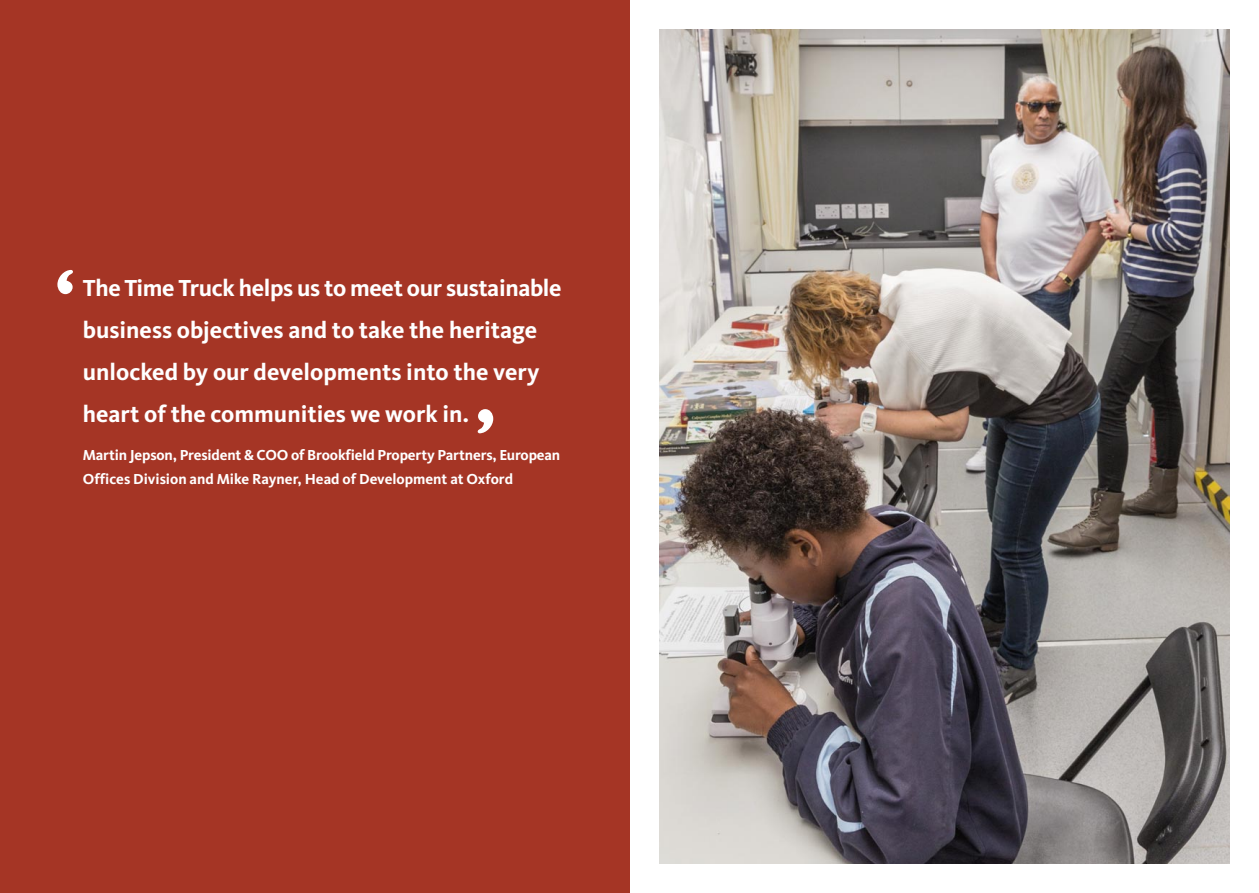
<style>
.page{position:relative;width:1259px;height:893px;background:#fff}
.page>*{position:absolute;margin:0;border:0;box-sizing:border-box;transform-origin:0 0}
.t1{font:700 90px "Joanna MT Std";color:#fff}
.t2{font:700 24px/42px "Kievit";color:#fff}
.t3{font:700 15px/24px "Kievit";letter-spacing:-.01em;color:#fff}
</style>
<div class="page">
<img style="left:659px;top:30px;width:570px;height:833px">
<div style="left:0;top:0;width:629px;height:893px;background:#a53525"></div>
<h1 class="t1" style="left:54px;top:248px;width:24px">‘</h1>
<p class="t2" style="left:83px;top:270px;width:480px">The Time Truck helps us to meet our sustainable business objectives and to take the heritage unlocked by our developments into the very heart of the communities we work in.</p>
<p class="t3" style="left:83px;top:444px;width:479px">Martin Jepson, President &amp; COO of Brookfield Property Partners, European<br>Offices Division and Mike Rayner, Head of Development at Oxford</p>
<h1 class="t1" style="left:474px;top:387px;width:24px">’</h1>
</div>
